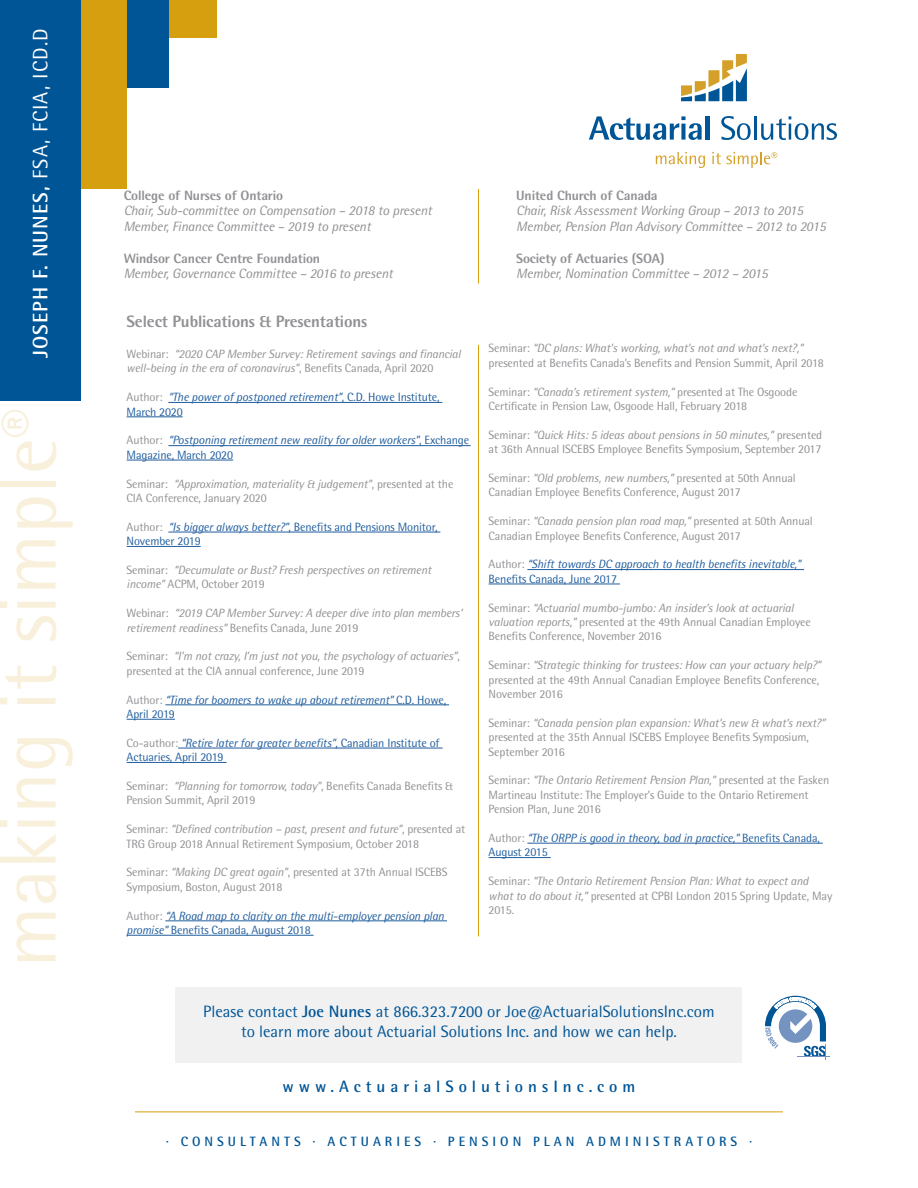
<style>
.page{position:relative;width:918px;height:1188px;background:#fff}
.page>*{position:absolute;margin:0;border:0;box-sizing:border-box;transform-origin:0 0}
.t1{font:700 21px "Rotis Semi Sans";letter-spacing:.05em;color:#fff}
.t2{font:16.5px/19.8px "Rotis Semi Sans";color:#005596;text-align:center}
.t3{font:800 16.5px "Rotis Semi Sans";letter-spacing:-.01em;color:#919195}
.t4{font:700 16.5px "Rotis Semi Sans";letter-spacing:.3em;color:#005596}
.t5{font:italic 13.5px/15.8px "Rotis Semi Sans";letter-spacing:-.01em;color:#919195}
.t6{font:800 13.5px "Rotis Semi Sans";letter-spacing:-.01em;color:#919195}
.t7{font:700 13.5px "Rotis Semi Sans";letter-spacing:.3em;color:#005596}
.t8{font:12px/14.4px "Rotis Semi Sans";letter-spacing:-.01em;color:#919195}
.t9{font:italic 12px/14.4px "Rotis Semi Sans";letter-spacing:-.01em;color:#919195}
.t10{font:italic 12px/14.4px "Rotis Semi Sans";letter-spacing:-.01em;color:#215e9e}
.t11{font:12px/14.4px "Rotis Semi Sans";letter-spacing:-.01em;color:#215e9e}
.s1{font-weight:400}
.s2{font-style:normal}
.s3{font-style:normal;color:#919195}
.s4{font-style:italic}
.s5{color:#919195}
.s6{font-weight:700}
</style>
<div class="page">
<div style="left:122px;top:0;width:95px;height:37px;background:#d59f0f"></div>
<div style="left:74px;top:0;width:95px;height:88px;background:#005596"></div>
<div style="left:32px;top:0;width:95px;height:189px;background:#d59f0f"></div>
<svg style="left:589px;top:116px;width:113px;height:24px"></svg>
<hr style="left:705px;top:116px;width:4px;height:24px;background:#005596">
<svg style="left:721px;top:116px;width:30px;height:24px"></svg>
<hr style="left:754px;top:116px;width:3px;height:24px;background:#005596">
<svg style="left:761px;top:116px;width:76px;height:24px"></svg>
<svg style="left:681px;top:54px;width:66px;height:47px"></svg>
<svg style="left:656px;top:152px;width:49px;height:16px"></svg>
<svg style="left:712px;top:152px;width:65px;height:16px"></svg>
<svg style="left:16px;top:913px;width:40px;height:48px"></svg>
<svg style="left:16px;top:875px;width:40px;height:28px"></svg>
<svg style="left:0;top:834px;width:56px;height:29px"></svg>
<svg style="left:0;top:820px;width:56px;height:7px"></svg>
<svg style="left:16px;top:779px;width:40px;height:28px"></svg>
<svg style="left:16px;top:738px;width:57px;height:30px"></svg>
<svg style="left:0;top:698px;width:56px;height:6px"></svg>
<svg style="left:5px;top:666px;width:51px;height:23px"></svg>
<svg style="left:16px;top:616px;width:40px;height:25px"></svg>
<svg style="left:0;top:601px;width:56px;height:7px"></svg>
<svg style="left:16px;top:540px;width:40px;height:49px"></svg>
<svg style="left:16px;top:497px;width:57px;height:31px"></svg>
<div style="left:0;top:481px;width:56px;height:6px;background:#f8f0db"></div>
<svg style="left:1px;top:410px;width:55px;height:61px"></svg>
<div style="left:0;top:0;width:81px;height:401px;background:#005596"></div>
<div style="left:176px;top:988px;width:566px;height:75px;background:#f1f1f2"></div>
<hr style="left:797px;top:1057px;width:33px;height:1px;background:#7493c1">
<svg style="left:765px;top:996px;width:62px;height:63px"></svg>
<hr style="left:135px;top:1112px;width:648px;height:1px;background:#d59f0f">
<hr style="left:168px;top:402px;width:274px;height:1px;background:#215e9e">
<hr style="left:127px;top:417px;width:56px;height:1px;background:#215e9e">
<hr style="left:168px;top:445px;width:303px;height:1px;background:#215e9e">
<hr style="left:127px;top:460px;width:106px;height:1px;background:#215e9e">
<hr style="left:168px;top:532px;width:272px;height:1px;background:#215e9e">
<hr style="left:127px;top:546px;width:74px;height:1px;background:#215e9e">
<hr style="left:165px;top:705px;width:284px;height:1px;background:#215e9e">
<hr style="left:127px;top:719px;width:48px;height:1px;background:#215e9e">
<hr style="left:178px;top:748px;width:265px;height:1px;background:#215e9e">
<hr style="left:127px;top:762px;width:99px;height:1px;background:#215e9e">
<hr style="left:165px;top:921px;width:282px;height:1px;background:#215e9e">
<hr style="left:127px;top:935px;width:187px;height:1px;background:#215e9e">
<hr style="left:527px;top:569px;width:277px;height:1px;background:#215e9e">
<hr style="left:489px;top:584px;width:131px;height:1px;background:#215e9e">
<hr style="left:527px;top:843px;width:296px;height:1px;background:#215e9e">
<hr style="left:489px;top:857px;width:62px;height:1px;background:#215e9e">
<hr style="left:478px;top:345px;width:1px;height:591px;background:#d59f0f">
<hr style="left:478px;top:189px;width:1px;height:95px;background:#d59f0f">
<h1 class="t1" style="left:28px;top:358px;width:331px;rotate:-90deg">JOSEPH F. NUNES, <span class="s1">FSA, FCIA, ICD.D</span></h1>
<p class="t6" style="left:124px;top:187px;width:161px">College of Nurses of Ontario</p>
<p class="t5" style="left:124px;top:203px;width:310px">Chair, Sub-committee on Compensation – 2018 to present<br>Member, Finance Committee – 2019 to present</p>
<p class="t6" style="left:124px;top:250px;width:198px">Windsor Cancer Centre Foundation</p>
<p class="t5" style="left:124px;top:266px;width:271px">Member, Governance Committee – 2016 to present</p>
<h2 class="t3" style="left:127px;top:311px;width:242px">Select Publications &amp; Presentations</h2>
<p class="t9" style="left:127px;top:347px;width:336px"><span class="s2">Webinar:</span> “2020 CAP Member Survey: Retirement savings and financial well-being in the era of coronavirus”<span class="s2">, Benefits Canada, April 2020</span></p>
<p class="t10" style="left:127px;top:390px;width:314px"><span class="s3">Author:</span> “The power of postponed retirement”<span class="s2">, C.D. Howe Institute,<br>March 2020</span></p>
<p class="t10" style="left:127px;top:433px;width:344px"><span class="s3">Author:</span> “Postponing retirement new reality for older workers”<span class="s2">, Exchange<br>Magazine, March 2020</span></p>
<p class="t8" style="left:127px;top:476px;width:328px">Seminar: <span class="s4">“Approximation, materiality &amp; judgement”</span>, presented at the<br>CIA Conference, January 2020</p>
<p class="t11" style="left:127px;top:519px;width:312px"><span class="s5">Author:</span> <span class="s4">“Is bigger always better?”</span>, Benefits and Pensions Monitor,<br>November 2019</p>
<p class="t9" style="left:127px;top:563px;width:306px"><span class="s2">Seminar:</span> “Decumulate or Bust? Fresh perspectives on retirement income” <span class="s2">ACPM, October 2019</span></p>
<p class="t9" style="left:127px;top:606px;width:337px"><span class="s2">Webinar:</span> “2019 CAP Member Survey: A deeper dive into plan members’ retirement readiness” <span class="s2">Benefits Canada, June 2019</span></p>
<p class="t9" style="left:127px;top:649px;width:335px"><span class="s2">Seminar:</span> “I’m not crazy, I’m just not you, the psychology of actuaries”<span class="s2">, presented at the CIA annual conference, June 2019</span></p>
<p class="t10" style="left:127px;top:692px;width:321px"><span class="s3">Author:</span> “Time for boomers to wake up about retirement” <span class="s2">C.D. Howe,<br>April 2019</span></p>
<p class="t11" style="left:127px;top:735px;width:315px"><span class="s5">Co-author:</span> <span class="s4">“Retire later for greater benefits”</span>, Canadian Institute of<br>Actuaries, April 2019</p>
<p class="t8" style="left:127px;top:779px;width:328px">Seminar: <span class="s4">“Planning for tomorrow, today”</span>, Benefits Canada Benefits &amp;<br>Pension Summit, April 2019</p>
<p class="t8" style="left:127px;top:822px;width:340px">Seminar: <span class="s4">“Defined contribution – past, present and future”</span>, presented at<br>TRG Group 2018 Annual Retirement Symposium, October 2018</p>
<p class="t8" style="left:127px;top:865px;width:323px">Seminar: <span class="s4">“Making DC great again”</span>, presented at 37th Annual ISCEBS<br>Symposium, Boston, August 2018</p>
<p class="t10" style="left:127px;top:908px;width:319px"><span class="s3">Author:</span> “A Road map to clarity on the multi-employer pension plan promise” <span class="s2">Benefits Canada, August 2018</span></p>
<p class="t6" style="left:516px;top:187px;width:143px">United Church of Canada</p>
<p class="t5" style="left:516px;top:203px;width:311px">Chair, Risk Assessment Working Group – 2013 to 2015<br>Member, Pension Plan Advisory Committee – 2012 to 2015</p>
<p class="t6" style="left:516px;top:250px;width:150px">Society of Actuaries (SOA)</p>
<p class="t5" style="left:516px;top:266px;width:253px">Member, Nomination Committee – 2012 – 2015</p>
<p class="t8" style="left:489px;top:341px;width:337px">Seminar: <span class="s4">“DC plans: What’s working, what’s not and what’s next?,” </span>presented at Benefits Canada’s Benefits and Pension Summit, April 2018</p>
<p class="t8" style="left:489px;top:384px;width:310px">Seminar: <span class="s4">“Canada’s retirement system,”</span> presented at The Osgoode<br>Certificate in Pension Law, Osgoode Hall, February 2018</p>
<p class="t8" style="left:489px;top:427px;width:335px">Seminar: <span class="s4">“Quick Hits: 5 ideas about pensions in 50 minutes,”</span> presented at 36th Annual ISCEBS Employee Benefits Symposium, September 2017</p>
<p class="t8" style="left:489px;top:471px;width:309px">Seminar: <span class="s4">“Old problems, new numbers,”</span> presented at 50th Annual<br>Canadian Employee Benefits Conference, August 2017</p>
<p class="t8" style="left:489px;top:514px;width:326px">Seminar: <span class="s4">“Canada pension plan road map,”</span> presented at 50th Annual<br>Canadian Employee Benefits Conference, August 2017</p>
<p class="t10" style="left:489px;top:557px;width:314px"><span class="s3">Author:</span> “Shift towards DC approach to health benefits inevitable,”<br><span class="s2">Benefits Canada, June 2017</span></p>
<p class="t8" style="left:489px;top:600px;width:324px">Seminar: <span class="s4">“Actuarial mumbo-jumbo: An insider’s look at actuarial valuation reports,”</span> presented at the 49th Annual Canadian Employee<br>Benefits Conference, November 2016</p>
<p class="t8" style="left:489px;top:658px;width:334px">Seminar: <span class="s4">“Strategic thinking for trustees: How can your actuary help?” </span>presented at the 49th Annual Canadian Employee Benefits Conference,<br>November 2016</p>
<p class="t8" style="left:489px;top:715px;width:338px">Seminar: <span class="s4">“Canada pension plan expansion: What’s new &amp; what’s next?” </span>presented at the 35th Annual ISCEBS Employee Benefits Symposium,<br>September 2016</p>
<p class="t8" style="left:489px;top:773px;width:342px">Seminar: <span class="s4">“The Ontario Retirement Pension Plan,”</span> presented at the Fasken<br>Martineau Institute: The Employer’s Guide to the Ontario Retirement<br>Pension Plan, June 2016</p>
<p class="t10" style="left:489px;top:831px;width:333px"><span class="s3">Author:</span> “The ORPP is good in theory, bad in practice,” <span class="s2">Benefits Canada,<br>August 2015</span></p>
<p class="t9" style="left:489px;top:874px;width:345px"><span class="s2">Seminar:</span> “The Ontario Retirement Pension Plan: What to expect and what to do about it,” <span class="s2">presented at CPBI London 2015 Spring Update, May<br>2015.</span></p>
<h2 class="t2" style="left:203px;top:1001px;width:513px">Please contact <span class="s6">Joe Nunes</span> at 866.323.7200 or Joe@ActuarialSolutionsInc.com to learn more about Actuarial Solutions Inc. and how we can help.</h2>
<h2 class="t4" style="left:283px;top:1076px;width:354px">www.ActuarialSolutionsInc.com</h2>
<p class="t7" style="left:166px;top:1133px;width:588px">· CONSULTANTS · ACTUARIES · PENSION PLAN ADMINISTRATORS ·</p>
</div>
